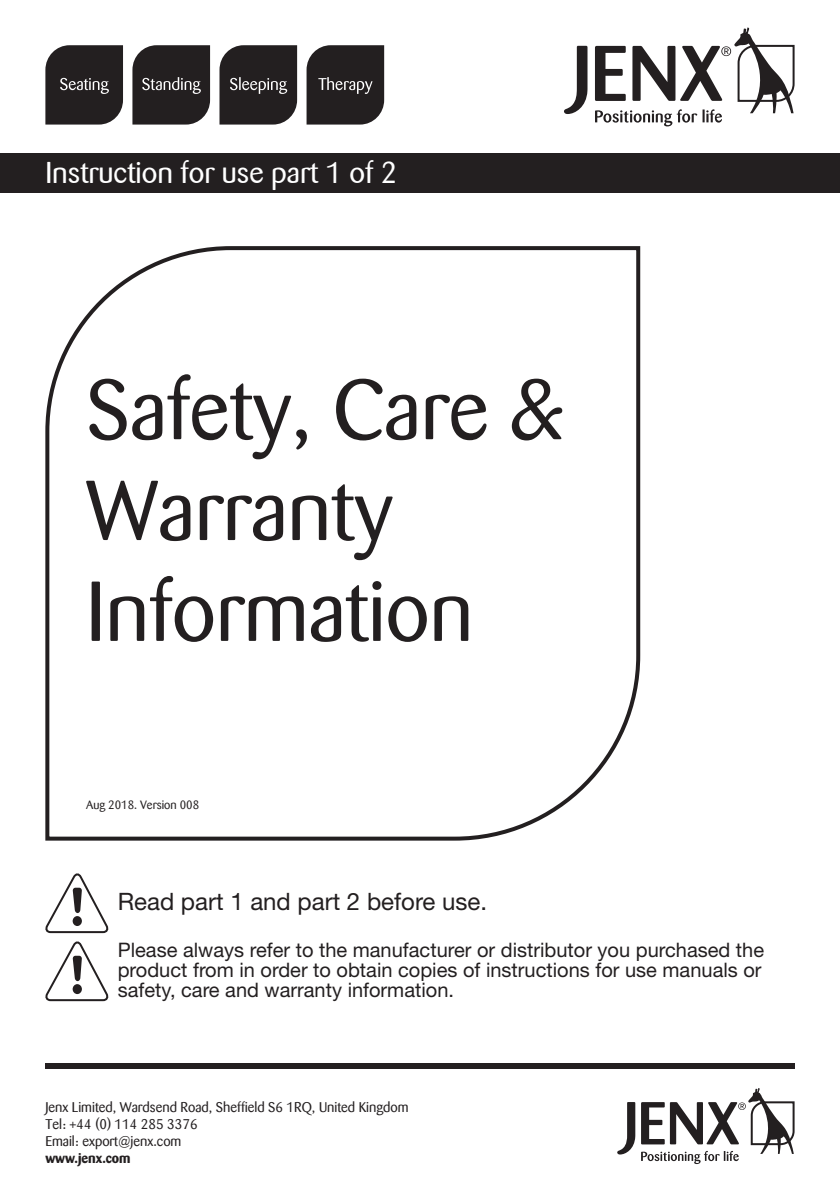
<style>
.page{position:relative;width:840px;height:1191px;background:#fff}
.page>*{position:absolute;margin:0;border:0;box-sizing:border-box;transform-origin:0 0}
.t1{font:84px "Barmeno";color:#231f20}
.t2{font:30px "Barmeno";color:#fff}
.t3{font:24px "Helvetica Neue LT Std";color:#231f20}
.t4{font:20px/20px "Helvetica Neue LT Std";color:#231f20}
.t5{font:14px "Barmeno";color:#231f20}
.t6{font:700 14px "Barmeno";color:#231f20}
.t7{font:12px "Barmeno";color:#231f20}
</style>
<div class="page">
<svg style="left:45px;top:246px;width:596px;height:595px"></svg>
<svg style="left:564px;top:46px;width:23px;height:68px"></svg>
<svg style="left:595px;top:27px;width:200px;height:99px"></svg>
<div style="left:0;top:153px;width:839px;height:40px;background:#231f20"></div>
<div style="left:45px;top:1063px;width:749px;height:6px;background:#231f20"></div>
<svg style="left:45px;top:45px;width:78px;height:80px;background:#363233"></svg>
<svg style="left:132px;top:45px;width:78px;height:80px;background:#373334"></svg>
<svg style="left:219px;top:45px;width:78px;height:80px;background:#373334"></svg>
<svg style="left:306px;top:45px;width:78px;height:80px;background:#363233"></svg>
<svg style="left:45px;top:873px;width:64px;height:129px"></svg>
<div style="left:73px;top:984px;width:9px;height:10px;background:#231f20;border-radius:50%"></div>
<svg style="left:617px;top:1088px;width:178px;height:76px"></svg>
<p class="t2" style="left:45px;top:155px;width:353px">Instruction for use part 1 of 2</p>
<p class="t1" style="left:86px;top:361px;width:477px">Safety, Care &amp;</p>
<p class="t1" style="left:86px;top:462px;width:308px">Warranty</p>
<p class="t1" style="left:86px;top:563px;width:388px">Information</p>
<p class="t7" style="left:86px;top:798px;width:115px">Aug 2018. Version 008</p>
<p class="t3" style="left:118px;top:887px;width:370px">Read part 1 and part 2 before use.</p>
<p class="t4" style="left:118px;top:939px;width:647px">Please always refer to the manufacturer or distributor you purchased the product from in order to obtain copies of instructions for use manuals or safety, care and warranty information.</p>
<p class="t5" style="left:45px;top:1099px;width:364px">Jenx Limited, Wardsend Road, Sheffield S6 1RQ, United Kingdom</p>
<p class="t5" style="left:45px;top:1116px;width:154px">Tel: +44 (0) 114 285 3376</p>
<p class="t5" style="left:45px;top:1132px;width:137px">Email: export@jenx.com</p>
<p class="t6" style="left:45px;top:1149px;width:87px">www.jenx.com</p>
</div>
